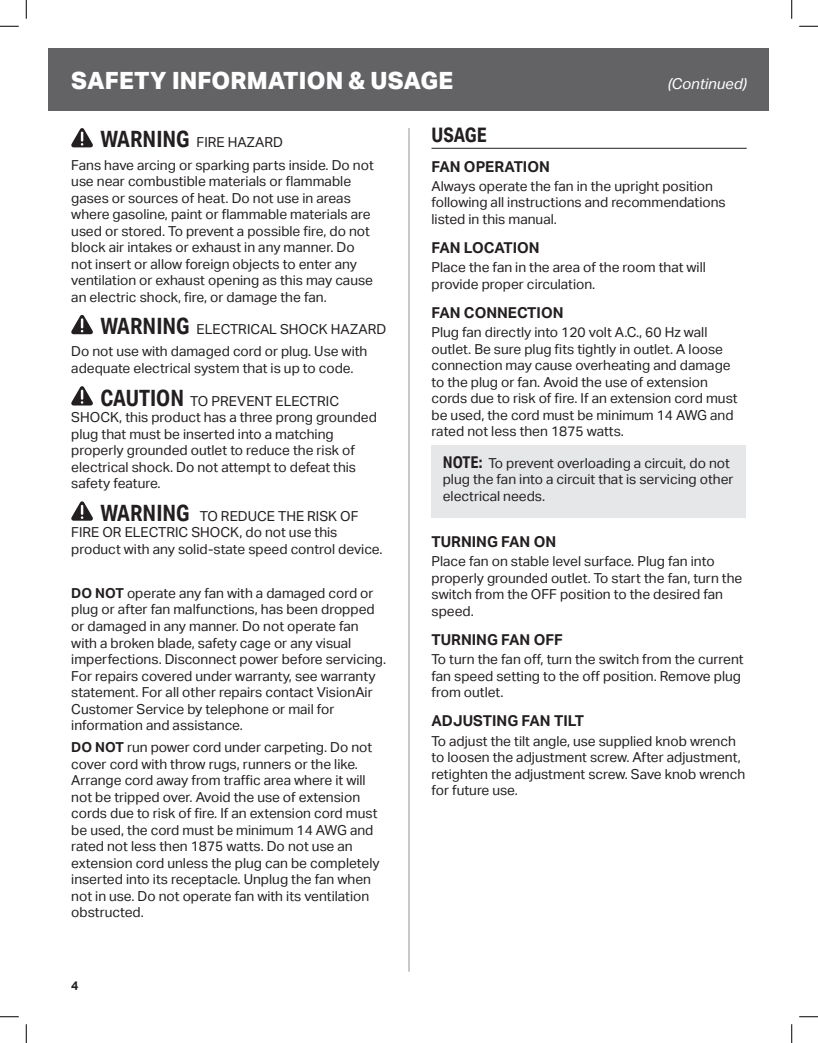
<style>
.page{position:relative;width:818px;height:1043px;background:#fff}
.page>*{position:absolute;margin:0;border:0;box-sizing:border-box;transform-origin:0 0}
.t1{font:700 25px "Avenir Next LT Pro";color:#fff}
.INSIDE_white_headlines{font:800 23.75px "Aktiv Grotesk";letter-spacing:.005em;color:#fff}
.INSIDE_underlined_heading_Starter{font:700 20px "Aktiv Grotesk Cd";color:#231f20}
.INSIDE_main_body_text{font:700 15px "Aktiv Grotesk";color:#231f20}
.INSIDE_continued{font:italic 15px "Aktiv Grotesk";color:#fff}
.INSIDE_main_body_text-2{font:13.75px/16.5px "Aktiv Grotesk";color:#231f20}
.t2{font:700 12.5px "Aktiv Grotesk";color:#231f20}
.s1{font-family:"Aktiv Grotesk Cd";font-weight:700;font-size:22.5px}
.s2{font-weight:700}
.s3{font-family:"Aktiv Grotesk Cd";font-weight:700;font-size:16.25px}
</style>
<div class="page">
<div style="left:49px;top:49px;width:720px;height:62px;background:#636366"></div>
<svg style="left:71px;top:128px;width:22px;height:19px"></svg>
<svg style="left:71px;top:315px;width:22px;height:19px"></svg>
<svg style="left:71px;top:386px;width:22px;height:19px"></svg>
<svg style="left:71px;top:501px;width:22px;height:19px"></svg>
<hr style="left:408px;top:128px;width:1px;height:843px;background:#939598">
<hr style="left:431px;top:148px;width:315px;height:1px;background:#231f20">
<div style="left:431px;top:445px;width:315px;height:72px;background:#e6e7e9"></div>
<svg style="left:0;top:25px;width:19px;height:2px"></svg>
<svg style="left:799px;top:25px;width:19px;height:2px"></svg>
<svg style="left:0;top:1016px;width:19px;height:1px"></svg>
<svg style="left:799px;top:1016px;width:19px;height:1px"></svg>
<svg style="left:25px;top:0;width:2px;height:19px"></svg>
<svg style="left:25px;top:1024px;width:2px;height:18px"></svg>
<svg style="left:791px;top:0;width:1px;height:19px"></svg>
<svg style="left:791px;top:1024px;width:1px;height:18px"></svg>
<h1 class="t1" style="left:72px;top:53px;width:306px">SAFETY &amp; PRECAUTIONS</h1>
<p class="INSIDE_white_headlines" style="left:71px;top:66px;width:383px">SAFETY INFORMATION &amp; USAGE</p>
<p class="INSIDE_continued" style="left:667px;top:75px;width:80px">(Continued)</p>
<p class="INSIDE_main_body_text-2" style="left:100px;top:134px;width:184px"><span class="s1">WARNING</span> FIRE HAZARD</p>
<p class="INSIDE_main_body_text-2" style="left:71px;top:156px;width:304px">Fans have arcing or sparking parts inside. Do not use near combustible materials or flammable gases or sources of heat. Do not use in areas where gasoline, paint or flammable materials are used or stored. To prevent a possible fire, do not block air intakes or exhaust in any manner. Do not insert or allow foreign objects to enter any ventilation or exhaust opening as this may cause an electric shock, fire, or damage the fan.</p>
<p class="INSIDE_main_body_text-2" style="left:100px;top:321px;width:287px"><span class="s1">WARNING</span> ELECTRICAL SHOCK HAZARD</p>
<p class="INSIDE_main_body_text-2" style="left:71px;top:343px;width:297px">Do not use with damaged cord or plug. Use with adequate electrical system that is up to code.</p>
<p class="INSIDE_main_body_text-2" style="left:71px;top:392px;width:307px;text-indent:29px"><span class="s1">CAUTION</span> TO PREVENT ELECTRIC SHOCK, this product has a three prong grounded plug that must be inserted into a matching properly grounded outlet to reduce the risk of electrical shock. Do not attempt to defeat this safety feature.</p>
<p class="INSIDE_main_body_text-2" style="left:71px;top:507px;width:312px;text-indent:29px"><span class="s1">WARNING</span> TO REDUCE THE RISK OF<br>FIRE OR ELECTRIC SHOCK, do not use this product with any solid-state speed control device.</p>
<p class="INSIDE_main_body_text-2" style="left:71px;top:585px;width:316px"><span class="s2">DO NOT</span> operate any fan with a damaged cord or plug or after fan malfunctions, has been dropped or damaged in any manner. Do not operate fan with a broken blade, safety cage or any visual imperfections. Disconnect power before servicing.<br>For repairs covered under warranty, see warranty statement. For all other repairs contact VisionAir Customer Service by telephone or mail for information and assistance.</p>
<p class="INSIDE_main_body_text-2" style="left:71px;top:739px;width:310px"><span class="s2">DO NOT</span> run power cord under carpeting. Do not cover cord with throw rugs, runners or the like.<br>Arrange cord away from traffic area where it will not be tripped over. Avoid the use of extension cords due to risk of fire. If an extension cord must be used, the cord must be minimum 14 AWG and rated not less then 1875 watts. Do not use an extension cord unless the plug can be completely inserted into its receptacle. Unplug the fan when not in use. Do not operate fan with its ventilation obstructed.</p>
<p class="t2" style="left:71px;top:978px;width:9px">4</p>
<p class="INSIDE_underlined_heading_Starter" style="left:431px;top:123px;width:57px">USAGE</p>
<p class="INSIDE_main_body_text" style="left:431px;top:158px;width:120px">FAN OPERATION</p>
<p class="INSIDE_main_body_text-2" style="left:431px;top:178px;width:296px">Always operate the fan in the upright position following all instructions and recommendations listed in this manual.</p>
<p class="INSIDE_main_body_text" style="left:431px;top:239px;width:110px">FAN LOCATION</p>
<p class="INSIDE_main_body_text-2" style="left:431px;top:259px;width:276px">Place the fan in the area of the room that will provide proper circulation.</p>
<p class="INSIDE_main_body_text" style="left:431px;top:304px;width:133px">FAN CONNECTION</p>
<p class="INSIDE_main_body_text-2" style="left:431px;top:324px;width:307px">Plug fan directly into 120 volt A.C., 60 Hz wall outlet. Be sure plug fits tightly in outlet. A loose connection may cause overheating and damage to the plug or fan. Avoid the use of extension cords due to risk of fire. If an extension cord must be used, the cord must be minimum 14 AWG and rated not less then 1875 watts.</p>
<p class="INSIDE_main_body_text-2" style="left:442px;top:454px;width:292px"><span class="s3">NOTE:</span> To prevent overloading a circuit, do not plug the fan into a circuit that is servicing other electrical needs.</p>
<p class="INSIDE_main_body_text" style="left:431px;top:533px;width:126px">TURNING FAN ON</p>
<p class="INSIDE_main_body_text-2" style="left:431px;top:553px;width:312px">Place fan on stable level surface. Plug fan into properly grounded outlet. To start the fan, turn the switch from the OFF position to the desired fan speed.</p>
<p class="INSIDE_main_body_text" style="left:431px;top:631px;width:133px">TURNING FAN OFF</p>
<p class="INSIDE_main_body_text-2" style="left:431px;top:651px;width:314px">To turn the fan off, turn the switch from the current fan speed setting to the off position. Remove plug from outlet.</p>
<p class="INSIDE_main_body_text" style="left:431px;top:712px;width:154px">ADJUSTING FAN TILT</p>
<p class="INSIDE_main_body_text-2" style="left:431px;top:732px;width:315px">To adjust the tilt angle, use supplied knob wrench to loosen the adjustment screw. After adjustment, retighten the adjustment screw. Save knob wrench for future use.</p>
</div>
